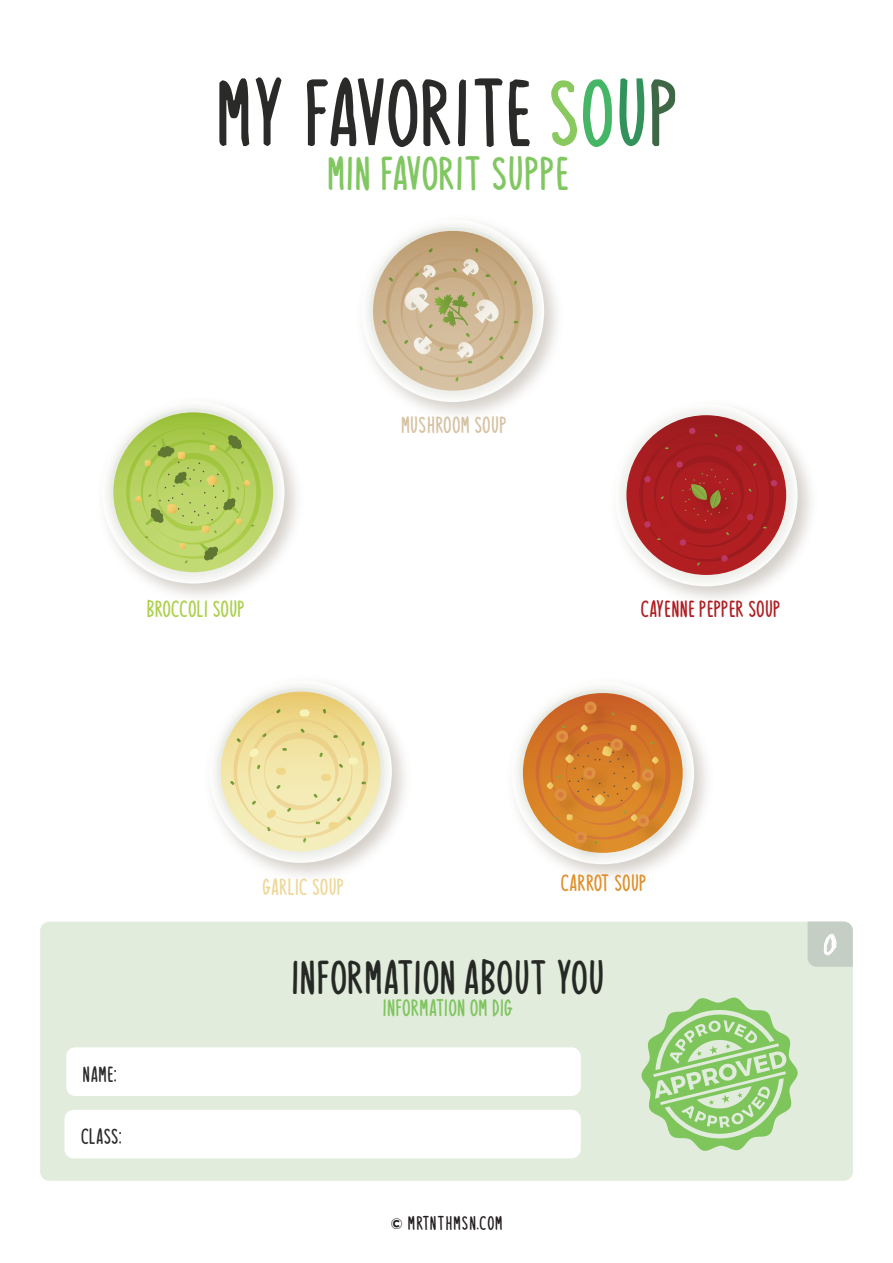
<style>
.page{position:relative;width:893px;height:1263px;background:#fff}
.page>*{position:absolute;margin:0;border:0;box-sizing:border-box;transform-origin:0 0}
.t1{font:72.9px "Journey Planner";letter-spacing:-.03em;color:#040503}
.t2{font:36.45px "Journey Planner";color:#040503}
.t3{font:36.45px "Journey Planner";color:#6abd45}
.t4{font:30px "Viner Hand ITC";color:#fff}
.t5{font:18.15px "Journey Planner";color:#6cbd46}
.t6{font:18px "Journey Planner";color:#af1f24}
.t7{font:18px "Journey Planner";color:#d6c2a3}
.t8{font:18px "Journey Planner";color:#add04d}
.t9{font:18px "Journey Planner";color:#eed898}
.t10{font:18px "Journey Planner";letter-spacing:-.015em;color:#df902c}
.t11{font:16.8px "Journey Planner";color:#040503}
.t12{font:15px "Journey Planner";letter-spacing:.04em;color:#231f20}
.s1{color:#76c043}
.s2{color:#23a94a}
.s3{color:#0e7f3f}
.s4{color:#1c4c24}
.s5{font-family:"Block BE";font-stretch:condensed}
</style>
<div class="page">
<div style="left:40px;top:922px;width:813px;height:259px;background:#e1ecdc;border-radius:9px"></div>
<svg style="left:808px;top:921px;width:45px;height:46px"></svg>
<div style="left:66px;top:1047px;width:515px;height:49px;background:#fff;border-radius:9px"></div>
<div style="left:64px;top:1110px;width:517px;height:48px;background:#fff;border-radius:9px"></div>
<svg style="left:641px;top:997px;width:157px;height:154px"></svg>
<img style="left:365px;top:224px;width:192px;height:166px">
<div style="left:362px;top:219px;width:182px;height:183px;background:#f7f8f6;border-radius:91px"></div>
<svg style="left:383px;top:245px;width:137px;height:137px"></svg>
<svg style="left:369px;top:227px;width:168px;height:168px"></svg>
<img style="left:680px;top:409px;width:131px;height:190px">
<div style="left:615px;top:404px;width:183px;height:182px;background:#f4f5f2;border-radius:91px"></div>
<svg style="left:626px;top:415px;width:160px;height:160px"></svg>
<img style="left:573px;top:715px;width:134px;height:162px">
<img style="left:107px;top:390px;width:573px;height:479px">
<div style="left:102px;top:401px;width:183px;height:183px;background:#f7f8f6;border-radius:91px"></div>
<svg style="left:109px;top:408px;width:168px;height:168px"></svg>
<svg style="left:584px;top:701px;width:13px;height:13px"></svg>
<svg style="left:536px;top:705px;width:134px;height:139px"></svg>
<svg style="left:126px;top:427px;width:135px;height:136px"></svg>
<div style="left:164px;top:446px;width:7px;height:7px;background:#607633;border-radius:3px"></div>
<div style="left:160px;top:447px;width:7px;height:7px;background:#607633;border-radius:3px"></div>
<div style="left:165px;top:450px;width:7px;height:7px;background:#607633;border-radius:3px"></div>
<div style="left:168px;top:447px;width:7px;height:7px;background:#607633;border-radius:3px"></div>
<div style="left:157px;top:450px;width:7px;height:7px;background:#607633;border-radius:3px"></div>
<div style="left:161px;top:451px;width:7px;height:7px;background:#607633;border-radius:3px"></div>
<svg style="left:639px;top:428px;width:138px;height:137px"></svg>
<h1 class="t1" style="left:215px;top:70px;width:467px">MY FAVORITE <span class="s1">S</span><span class="s2">O</span><span class="s3">U</span><span class="s4">P</span></h1>
<p class="t3" style="left:326px;top:152px;width:243px">MIN FAVORIT SUPPE</p>
<p class="t7" style="left:401px;top:414px;width:108px">MUSHROOM SOUP</p>
<p class="t8" style="left:147px;top:598px;width:100px">BROCCOLI SOUP</p>
<p class="t6" style="left:641px;top:598px;width:141px">CAYENNE PEPPER SOUP</p>
<p class="t11" style="left:83px;top:1064px;width:35px">NAME:</p>
<p class="t11" style="left:81px;top:1127px;width:42px">CLASS:</p>
<p class="t9" style="left:263px;top:876px;width:83px">GARLIC SOUP</p>
<p class="t10" style="left:561px;top:872px;width:88px">CARROT SOUP</p>
<p class="t2" style="left:290px;top:956px;width:316px">INFORMATION ABOUT YOU</p>
<p class="t5" style="left:382px;top:997px;width:132px">INFORMATION OM DIG</p>
<p class="t12" style="left:390px;top:1214px;width:114px"><span class="s5">©</span> MRTNTHMSN.COM</p>
<p class="t4" style="left:824px;top:926px;width:15px">0</p>
</div>
